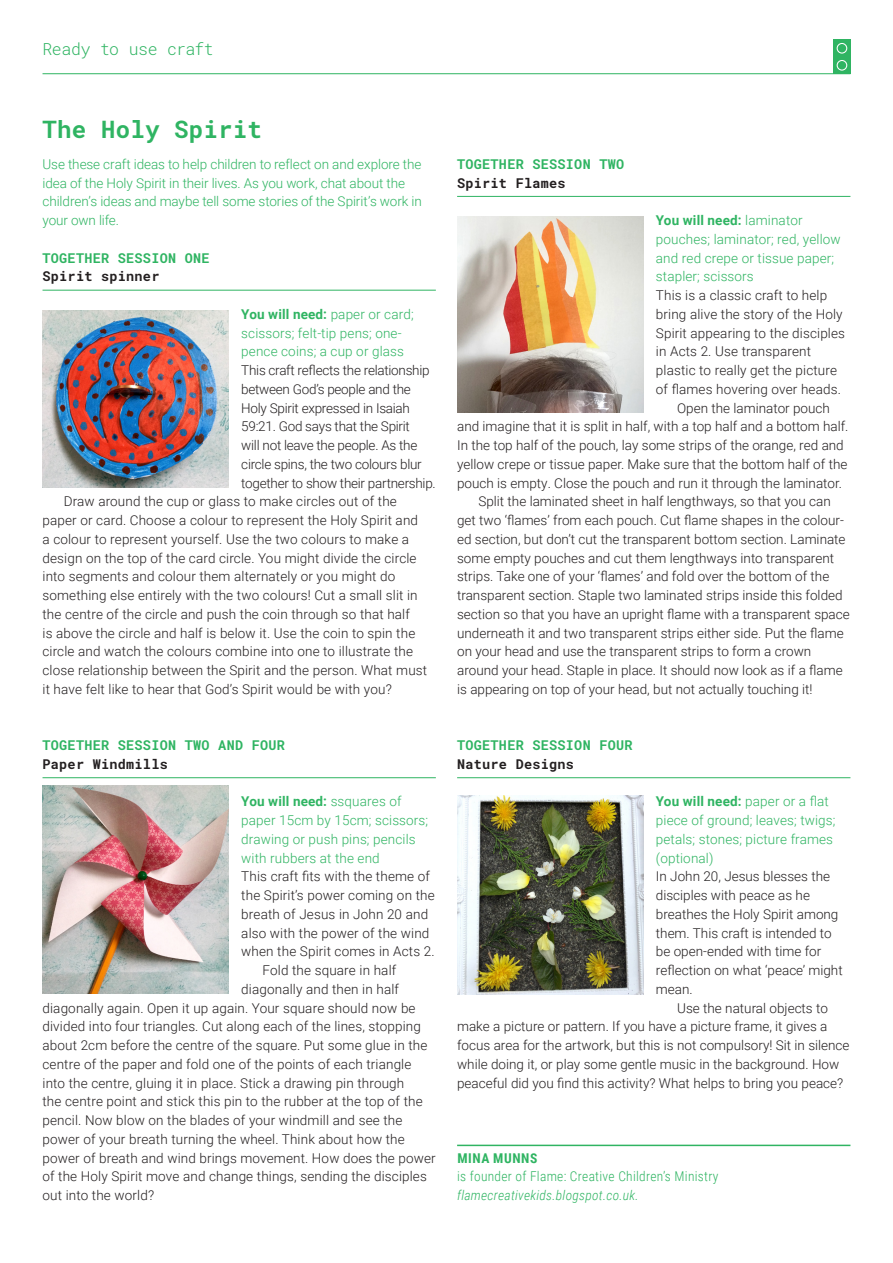
<style>
.page{position:relative;width:893px;height:1263px;background:#fff}
.page>*{position:absolute;margin:0;border:0;box-sizing:border-box;transform-origin:0 0}
.Resource_Title{font:700 24px "Roboto Mono";letter-spacing:.01em;color:#2fb462}
.Page_title{font:300 16.5px "Roboto Mono";letter-spacing:-.03em;color:#2fb462}
.Resources-Body_Inden{font:300 13.5px/18.8px "Roboto";color:#231f20}
.Resources-Body{font:300 13.5px/18.8px "Roboto";color:#231f20}
.You_will_need{font:300 13.5px/18.8px "Roboto";letter-spacing:.01em;color:#2fb462}
.Resources-Body-2{font:300 13.5px/18.8px "Roboto";letter-spacing:-.02em;color:#231f20}
.Intro_Details{font:300 13.5px/18.8px "Roboto";letter-spacing:-.005em;color:#2fb462}
.Sub_1{font:700 13.5px/18.8px "Roboto Mono";letter-spacing:.02em;color:#2fb462}
.Bio_info{font:300 13.5px/18.8px "Roboto Condensed";letter-spacing:.02em;color:#2fb462}
.Bio_name{font:700 13.5px "Roboto Condensed";letter-spacing:.045em;color:#2fb462}
.s1{color:#231f20}
.s2{font-weight:700}
.s3{font-style:italic}
</style>
<div class="page">
<hr style="left:43px;top:73px;width:807px;height:1px;background:#2fb462">
<div style="left:833px;top:40px;width:17px;height:34px;background:#2fb462"></div>
<div style="left:837px;top:60px;width:10px;height:11px;border:1px solid #fff;border-radius:50%"></div>
<div style="left:837px;top:43px;width:10px;height:11px;border:1px solid #fff;border-radius:50%"></div>
<hr style="left:43px;top:290px;width:393px;height:1px;background:#2fb462">
<hr style="left:43px;top:777px;width:393px;height:1px;background:#2fb462">
<hr style="left:457px;top:196px;width:393px;height:1px;background:#2fb462">
<hr style="left:457px;top:777px;width:393px;height:1px;background:#2fb462">
<img style="left:43px;top:310px;width:186px;height:178px">
<img style="left:43px;top:785px;width:186px;height:209px">
<img style="left:457px;top:216px;width:186px;height:196px">
<img style="left:457px;top:796px;width:186px;height:198px">
<hr style="left:457px;top:1145px;width:393px;height:1px;background:#2fb462">
<p class="Page_title" style="left:43px;top:37px;width:173px">Ready to use craft</p>
<p class="Resource_Title" style="left:43px;top:112px;width:221px">The Holy Spirit</p>
<p class="Intro_Details" style="left:43px;top:154px;width:381px">Use these craft ideas to help children to reflect on and explore the idea of the Holy Spirit in their lives. As you work, chat about the children’s ideas and maybe tell some stories of the Spirit’s work in your own life.</p>
<p class="Sub_1" style="left:43px;top:248px;width:169px">TOGETHER SESSION ONE<br><span class="s1">Spirit spinner</span></p>
<p class="You_will_need" style="left:241px;top:304px;width:174px"><span class="s2">You will need:</span> paper or card; scissors; felt-tip pens; one&shy;pence coins; a cup or glass</p>
<p class="Resources-Body-2" style="left:241px;top:360px;width:196px">This craft reflects the relationship between God’s people and the Holy Spirit expressed in Isaiah 59:21. God says that the Spirit<br>will not leave the people. As the circle spins, the two colours blur together to show their partnership.</p>
<p class="Resources-Body_Inden" style="left:43px;top:492px;width:386px;text-indent:21px">Draw around the cup or glass to make circles out of the paper or card. Choose a colour to represent the Holy Spirit and a colour to represent yourself. Use the two colours to make a design on the top of the card circle. You might divide the circle into segments and colour them alternately or you might do something else entirely with the two colours! Cut a small slit in the centre of the circle and push the coin through so that half<br>is above the circle and half is below it. Use the coin to spin the circle and watch the colours combine into one to illustrate the close relationship between the Spirit and the person. What must it have felt like to hear that God’s Spirit would be with you?</p>
<p class="Sub_1" style="left:43px;top:735px;width:244px">TOGETHER SESSION TWO AND FOUR<br><span class="s1">Paper Windmills</span></p>
<p class="You_will_need" style="left:241px;top:792px;width:188px"><span class="s2">You will need:</span> ssquares of paper 15cm by 15cm; scissors; drawing or push pins; pencils with rubbers at the end</p>
<p class="Resources-Body" style="left:241px;top:867px;width:195px">This craft fits with the theme of the Spirit’s power coming on the breath of Jesus in John 20 and also with the power of the wind when the Spirit comes in Acts 2.</p>
<p class="Resources-Body_Inden" style="left:263px;top:960px;width:135px">Fold the square in half</p>
<p class="Resources-Body_Inden" style="left:241px;top:979px;width:159px">diagonally and then in half</p>
<p class="Resources-Body_Inden" style="left:43px;top:998px;width:375px">diagonally again. Open it up again. Your square should now be</p>
<p class="Resources-Body_Inden" style="left:43px;top:1017px;width:380px">divided into four triangles. Cut along each of the lines, stopping</p>
<p class="Resources-Body_Inden" style="left:43px;top:1035px;width:386px">about 2cm before the centre of the square. Put some glue in the</p>
<p class="Resources-Body_Inden" style="left:43px;top:1054px;width:370px">centre of the paper and fold one of the points of each triangle</p>
<p class="Resources-Body_Inden" style="left:43px;top:1073px;width:363px">into the centre, gluing it in place. Stick a drawing pin through</p>
<p class="Resources-Body_Inden" style="left:43px;top:1092px;width:382px">the centre point and stick this pin to the rubber at the top of the</p>
<p class="Resources-Body_Inden" style="left:43px;top:1110px;width:361px">pencil. Now blow on the blades of your windmill and see the</p>
<p class="Resources-Body_Inden" style="left:43px;top:1129px;width:364px">power of your breath turning the wheel. Think about how the</p>
<p class="Resources-Body_Inden" style="left:43px;top:1148px;width:395px">power of breath and wind brings movement. How does the power</p>
<p class="Resources-Body_Inden" style="left:43px;top:1167px;width:386px">of the Holy Spirit move and change things, sending the disciples</p>
<p class="Resources-Body_Inden" style="left:43px;top:1185px;width:113px">out into the world?</p>
<p class="Sub_1" style="left:457px;top:154px;width:169px">TOGETHER SESSION TWO<br><span class="s1">Spirit Flames</span></p>
<p class="You_will_need" style="left:656px;top:210px;width:186px"><span class="s2">You will need:</span> laminator pouches; laminator; red, yellow and red crepe or tissue paper; stapler; scissors</p>
<p class="Resources-Body" style="left:656px;top:285px;width:191px">This is a classic craft to help bring alive the story of the Holy<br>Spirit appearing to the disciples in Acts 2. Use transparent plastic to really get the picture of flames hovering over heads.</p>
<p class="Resources-Body_Inden" style="left:457px;top:398px;width:393px;text-indent:220px">Open the laminator pouch and imagine that it is split in half, with a top half and a bottom half.<br>In the top half of the pouch, lay some strips of the orange, red and yellow crepe or tissue paper. Make sure that the bottom half of the pouch is empty. Close the pouch and run it through the laminator.</p>
<p class="Resources-Body_Inden" style="left:457px;top:492px;width:394px;text-indent:21px">Split the laminated sheet in half lengthways, so that you can get two ‘flames’ from each pouch. Cut flame shapes in the colour&shy;ed section, but don’t cut the transparent bottom section. Laminate some empty pouches and cut them lengthways into transparent strips. Take one of your ‘flames’ and fold over the bottom of the transparent section. Staple two laminated strips inside this folded section so that you have an upright flame with a transparent space underneath it and two transparent strips either side. Put the flame on your head and use the transparent strips to form a crown around your head. Staple in place. It should now look as if a flame is appearing on top of your head, but not actually touching it!</p>
<p class="Sub_1" style="left:457px;top:735px;width:177px">TOGETHER SESSION FOUR<br><span class="s1">Nature Designs</span></p>
<p class="You_will_need" style="left:656px;top:792px;width:181px"><span class="s2">You will need:</span> paper or a flat piece of ground; leaves; twigs; petals; stones; picture frames (optional)</p>
<p class="Resources-Body" style="left:656px;top:867px;width:188px">In John 20, Jesus blesses the disciples with peace as he breathes the Holy Spirit among them. This craft is intended to be open-ended with time for reflection on what ‘peace’ might mean.</p>
<p class="Resources-Body_Inden" style="left:457px;top:998px;width:394px;text-indent:220px">Use the natural objects to make a picture or pattern. If you have a picture frame, it gives a focus area for the artwork, but this is not compulsory! Sit in silence while doing it, or play some gentle music in the background. How peaceful did you find this activity? What helps to bring you peace?</p>
<p class="Bio_name" style="left:457px;top:1148px;width:82px">MINA MUNNS</p>
<p class="Bio_info" style="left:457px;top:1167px;width:263px">is founder of Flame: Creative Children’s Ministry <span class="s3">flamecreativekids.blogspot.co.uk.</span></p>
</div>
